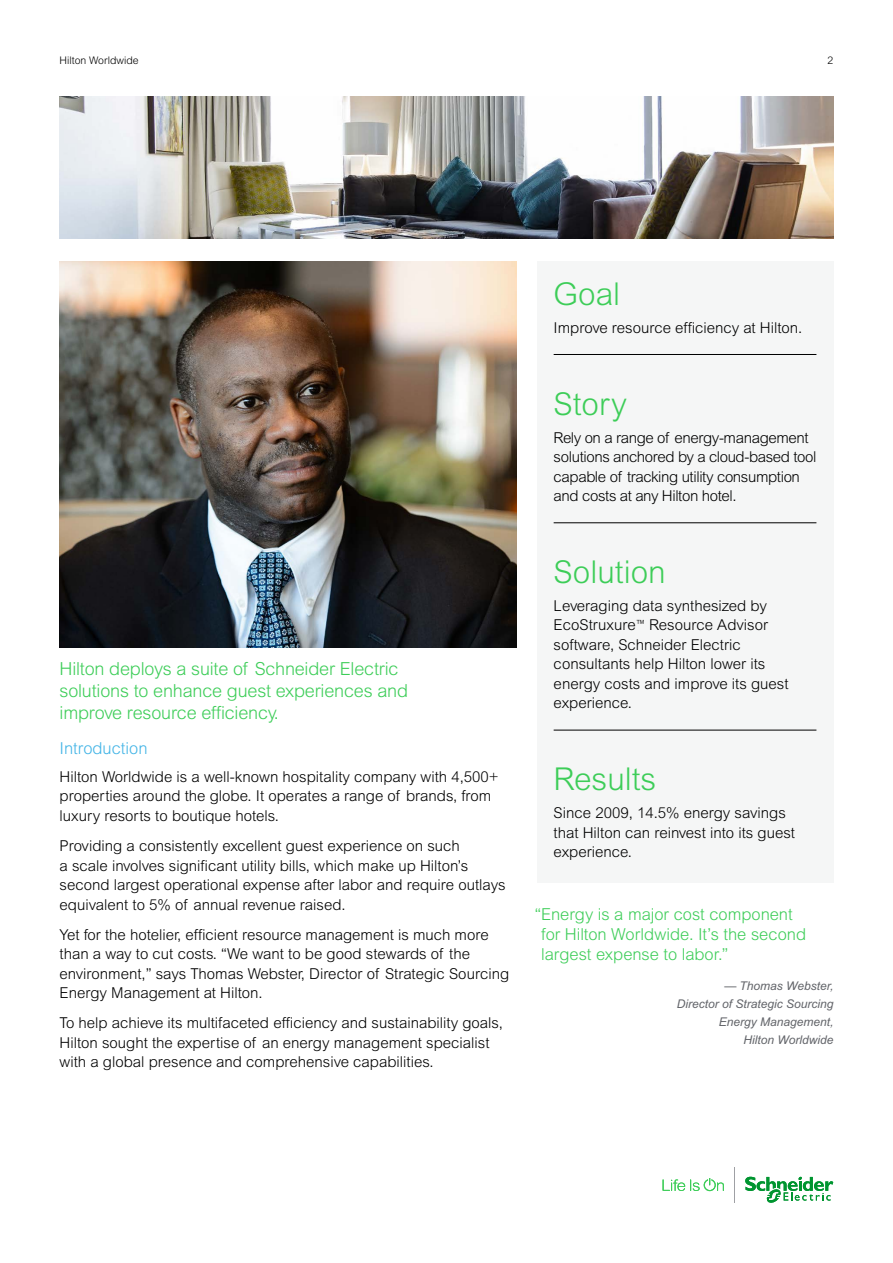
<style>
.page{position:relative;width:893px;height:1263px;background:#fff}
.page>*{position:absolute;margin:0;border:0;box-sizing:border-box;transform-origin:0 0}
.t1{font:300 31.5px "Arial MT Std";color:#3dcd58}
.t2{font:300 18px/21.6px "Arial MT Std";letter-spacing:-.01em;color:#3dcd58}
.t3{font:300 16.5px/19.8px "Arial MT Std";color:#3dcd58}
.t4{font:300 16.5px "Arial MT Std";color:#42b4e6}
.t5{font:300 15px/19.5px "Arial MT Std";color:#000}
.t6{font:300 15px/19.5px "Arial MT Std";letter-spacing:-.025em;color:#000}
.t7{font:italic 12px/18px "Arial MT Std";color:#626469;text-align:right}
.t8{font:300 10.5px "Arial MT Std";color:#000}
</style>
<div class="page">
<svg style="left:662px;top:1178px;width:62px;height:13px"></svg>
<svg style="left:745px;top:1176px;width:88px;height:27px"></svg>
<hr style="left:734px;top:1168px;width:1px;height:35px;background:#9fa0a4">
<div style="left:537px;top:261px;width:296px;height:622px;background:#f5f6f6"></div>
<hr style="left:554px;top:354px;width:262px;height:1px;background:#000">
<hr style="left:554px;top:522px;width:262px;height:1px;background:#000">
<hr style="left:554px;top:730px;width:262px;height:1px;background:#000">
<img style="left:60px;top:97px;width:773px;height:142px">
<img style="left:60px;top:262px;width:457px;height:385px">
<p class="t8" style="left:60px;top:54px;width:81px">Hilton Worldwide</p>
<p class="t8" style="left:828px;top:54px;width:7px">2</p>
<h1 class="t1" style="left:554px;top:276px;width:68px">Goal</h1>
<p class="t5" style="left:554px;top:318px;width:250px">Improve resource efficiency at Hilton.</p>
<p class="t2" style="left:60px;top:658px;width:350px">Hilton deploys a suite of Schneider Electric solutions to enhance guest experiences and improve resource efficiency.</p>
<p class="t4" style="left:60px;top:739px;width:90px">Introduction</p>
<p class="t5" style="left:60px;top:767px;width:441px">Hilton Worldwide is a well-known hospitality company with 4,500+ properties around the globe. It operates a range of brands, from luxury resorts to boutique hotels.</p>
<p class="t5" style="left:60px;top:836px;width:448px">Providing a consistently excellent guest experience on such<br>a scale involves significant utility bills, which make up Hilton’s second largest operational expense after labor and require outlays equivalent to 5% of annual revenue raised.</p>
<p class="t5" style="left:60px;top:925px;width:451px">Yet for the hotelier, efficient resource management is much more than a way to cut costs. “We want to be good stewards of the environment,” says Thomas Webster, Director of Strategic Sourcing Energy Management at Hilton.</p>
<p class="t5" style="left:60px;top:1013px;width:445px">To help achieve its multifaceted efficiency and sustainability goals,<br>Hilton sought the expertise of an energy management specialist with a global presence and comprehensive capabilities.</p>
<h1 class="t1" style="left:554px;top:386px;width:75px">Story</h1>
<p class="t6" style="left:554px;top:428px;width:264px">Rely on a range of energy-management solutions anchored by a cloud-based tool capable of tracking utility consumption and costs at any Hilton hotel.</p>
<h1 class="t1" style="left:554px;top:554px;width:114px">Solution</h1>
<p class="t5" style="left:554px;top:596px;width:236px">Leveraging data synthesized by<br>EcoStruxure<sup>™</sup> Resource Advisor software, Schneider Electric consultants help Hilton lower its energy costs and improve its guest experience.</p>
<h1 class="t1" style="left:554px;top:761px;width:104px">Results</h1>
<p class="t5" style="left:554px;top:803px;width:243px">Since 2009, 14.5% energy savings that Hilton can reinvest into its guest experience.</p>
<p class="t3" style="left:541px;top:904px;width:266px;text-indent:-7px">“Energy is a major cost component for Hilton Worldwide. It’s the second largest expense to labor.”</p>
<p class="t7" style="left:677px;top:977px;width:158px">— Thomas Webster,<br>Director of Strategic Sourcing<br>Energy Management,<br>Hilton Worldwide</p>
</div>
